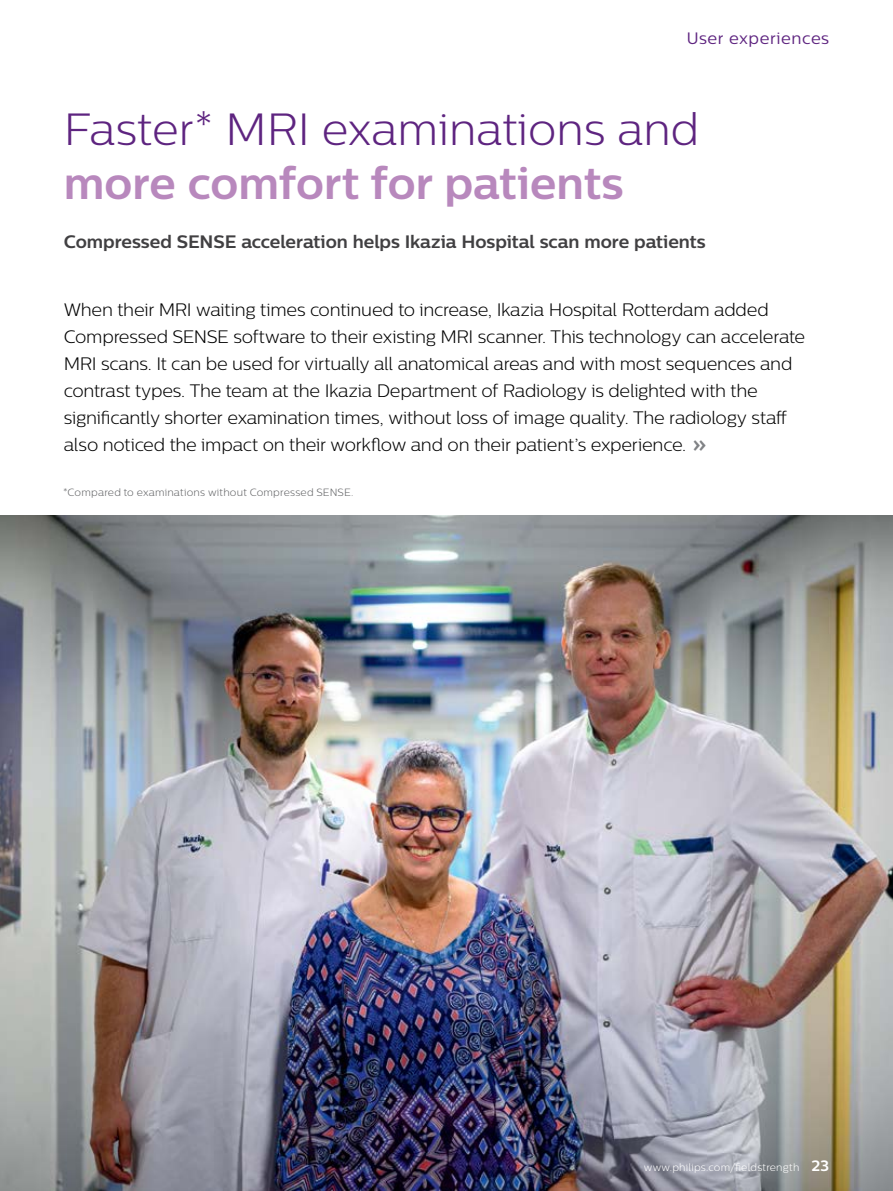
<style>
.page{position:relative;width:893px;height:1191px;background:#fff}
.page>*{position:absolute;margin:0;border:0;box-sizing:border-box;transform-origin:0 0}
.t1{font:300 45px "Centrale Sans";color:#5e2480}
.t2{font:700 45px "Centrale Sans";color:#b888bd}
.t3{font:700 21px "Centrale Sans";color:#808285}
.t4{font:300 18px/27px "Centrale Sans";letter-spacing:-.015em;color:#000}
.t5{font:700 18px "Centrale Sans";letter-spacing:-.005em;color:#414042}
.t6{font:16.5px "Centrale Sans";letter-spacing:.03em;color:#5e2480}
.t7{font:300 10.5px "Centrale Sans";letter-spacing:.02em;color:#636466}
.t8{font:300 10.5px "Centrale Sans";letter-spacing:.02em;color:#fff}
.s1{font-weight:700;font-size:15px}
</style>
<div class="page">
<img style="left:0;top:515px;width:893px;height:676px">
<p class="t6" style="left:687px;top:29px;width:144px">User experiences</p>
<h1 class="t1" style="left:64px;top:104px;width:637px">Faster* MRI examinations and</h1>
<h1 class="t2" style="left:64px;top:156px;width:561px">more comfort for patients</h1>
<p class="t5" style="left:64px;top:231px;width:643px">Compressed SENSE acceleration helps Ikazia Hospital scan more patients</p>
<p class="t4" style="left:64px;top:296px;width:743px">When their MRI waiting times continued to increase, Ikazia Hospital Rotterdam added Compressed SENSE software to their existing MRI scanner. This technology can accelerate MRI scans. It can be used for virtually all anatomical areas and with most sequences and contrast types. The team at the Ikazia Department of Radiology is delighted with the significantly shorter examination times, without loss of image quality. The radiology staff also noticed the impact on their workflow and on their patient’s experience.</p>
<p class="t3" style="left:693px;top:431px;width:15px">»</p>
<p class="t7" style="left:63px;top:486px;width:292px">*Compared to examinations without Compressed SENSE.</p>
<p class="t8" style="left:644px;top:1161px;width:187px">www.philips.com/fieldstrength <span class="s1">23</span></p>
</div>
